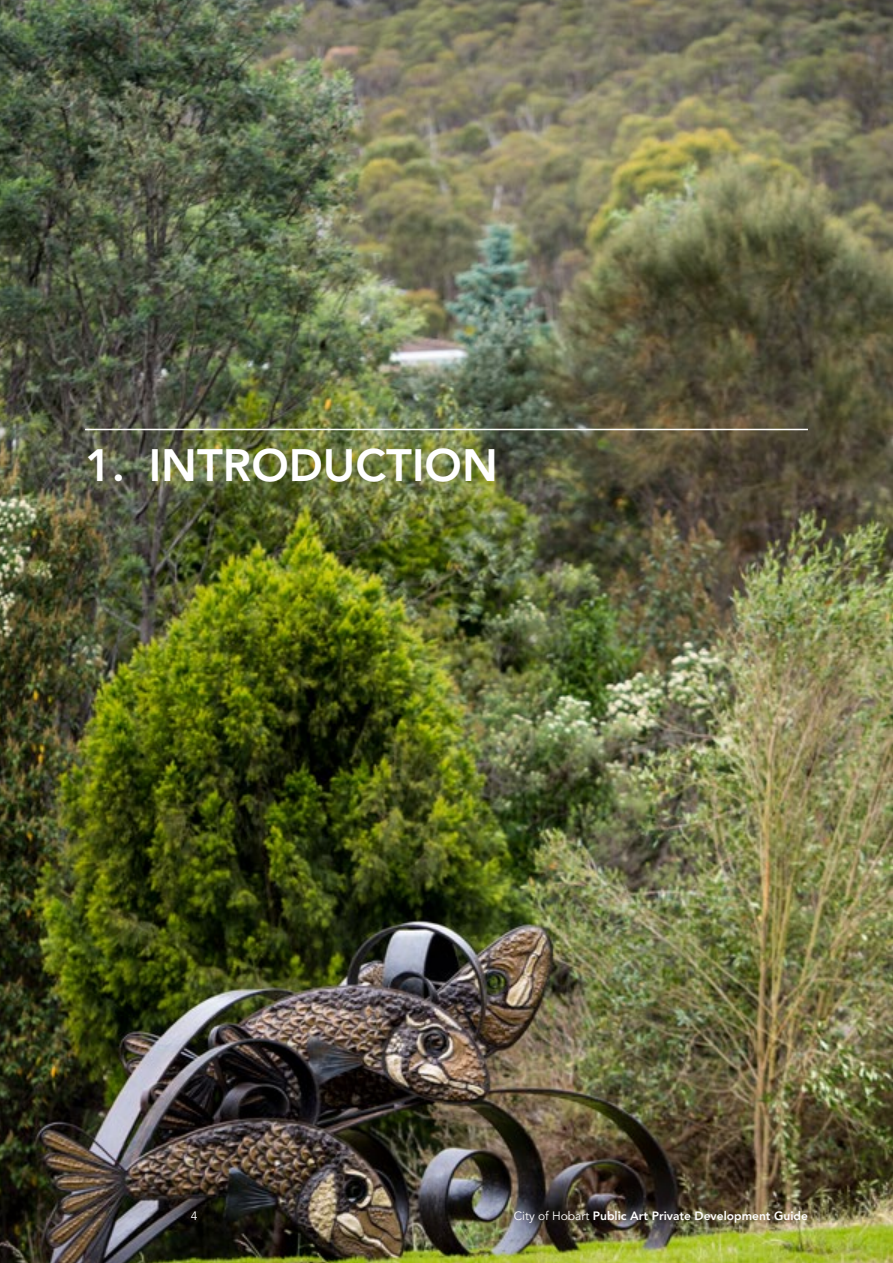
<style>
.page{position:relative;width:893px;height:1263px;background:#fff}
.page>*{position:absolute;margin:0;border:0;box-sizing:border-box;transform-origin:0 0}
.Chapter_Headline{font:800 45px "Avenir LT Std";color:#fff}
.t1{font:800 12px "Avenir LT Std";color:#fff}
.t2{font:12px "Avenir LT Std";color:#fff}
.s1{color:#231f20}
.s2{font-weight:400}
</style>
<div class="page">
<img style="left:0;top:0;width:893px;height:1263px">
<hr style="left:85px;top:429px;width:723px;height:1px;background:#fff">
<p class="Chapter_Headline" style="left:85px;top:438px;width:414px">1. INTRODUCTION</p>
<p class="t2" style="left:191px;top:1209px;width:11px">4<span class="s1">4</span></p>
<p class="t1" style="left:514px;top:1209px;width:296px"><span class="s2">City of Hobart</span> Public Art Private Development Guide</p>
</div>
